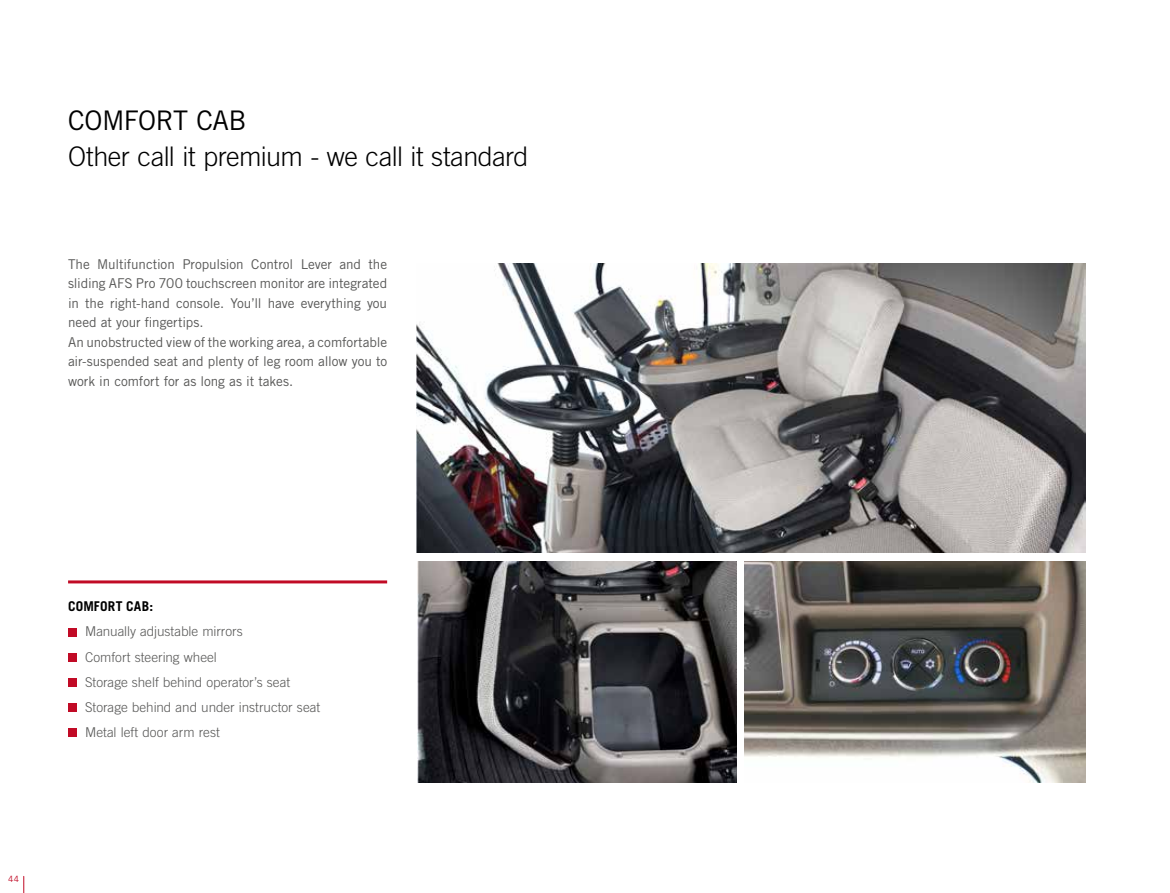
<style>
.page{position:relative;width:1170px;height:893px;background:#fff}
.page>*{position:absolute;margin:0;border:0;box-sizing:border-box;transform-origin:0 0}
.t1{font:300 27px "Trade Gothic LT Pro";letter-spacing:-.02em;color:#000}
.t2{font:27px "Trade Gothic LT Pro";letter-spacing:-.015em;color:#000}
.t3{font:13.5px/19.5px "Trade Gothic LT Pro";letter-spacing:-.005em;color:#575756}
.t4{font:300 13.5px/25px "Trade Gothic LT Pro";color:#575756}
.t5{font:700 13.5px "Trade Gothic LT Pro";letter-spacing:.015em;color:#000}
.t6{font:8.7px "Trade Gothic LT Pro";color:#c10a25}
</style>
<div class="page">
<img style="left:417px;top:263px;width:668px;height:290px">
<img style="left:744px;top:561px;width:341px;height:221px">
<img style="left:417px;top:561px;width:319px;height:221px">
<div style="left:68px;top:628px;width:9px;height:8px;background:#c10a25"></div>
<div style="left:68px;top:653px;width:9px;height:8px;background:#c10a25"></div>
<div style="left:68px;top:678px;width:9px;height:8px;background:#c10a25"></div>
<div style="left:68px;top:703px;width:9px;height:9px;background:#c10a25"></div>
<div style="left:68px;top:728px;width:9px;height:9px;background:#c10a25"></div>
<svg style="left:23px;top:876px;width:1px;height:17px"></svg>
<h1 class="t2" style="left:68px;top:104px;width:180px">COMFORT CAB</h1>
<h1 class="t1" style="left:68px;top:140px;width:462px">Other call it premium - we call it standard</h1>
<p class="t3" style="left:68px;top:254px;width:320px">The Multifunction Propulsion Control Lever and the sliding AFS Pro 700 touchscreen monitor are integrated in the right-hand console. You’ll have everything you need at your fingertips.<br>An unobstructed view of the working area, a comfortable air-suspended seat and plenty of leg room allow you to work in comfort for as long as it takes.</p>
<p class="t5" style="left:68px;top:598px;width:86px">COMFORT CAB:</p>
<p class="t4" style="left:85px;top:619px;width:237px">Manually adjustable mirrors<br>Comfort steering wheel<br>Storage shelf behind operator’s seat<br>Storage behind and under instructor seat<br>Metal left door arm rest</p>
<p class="t6" style="left:8px;top:874px;width:12px">44</p>
</div>
